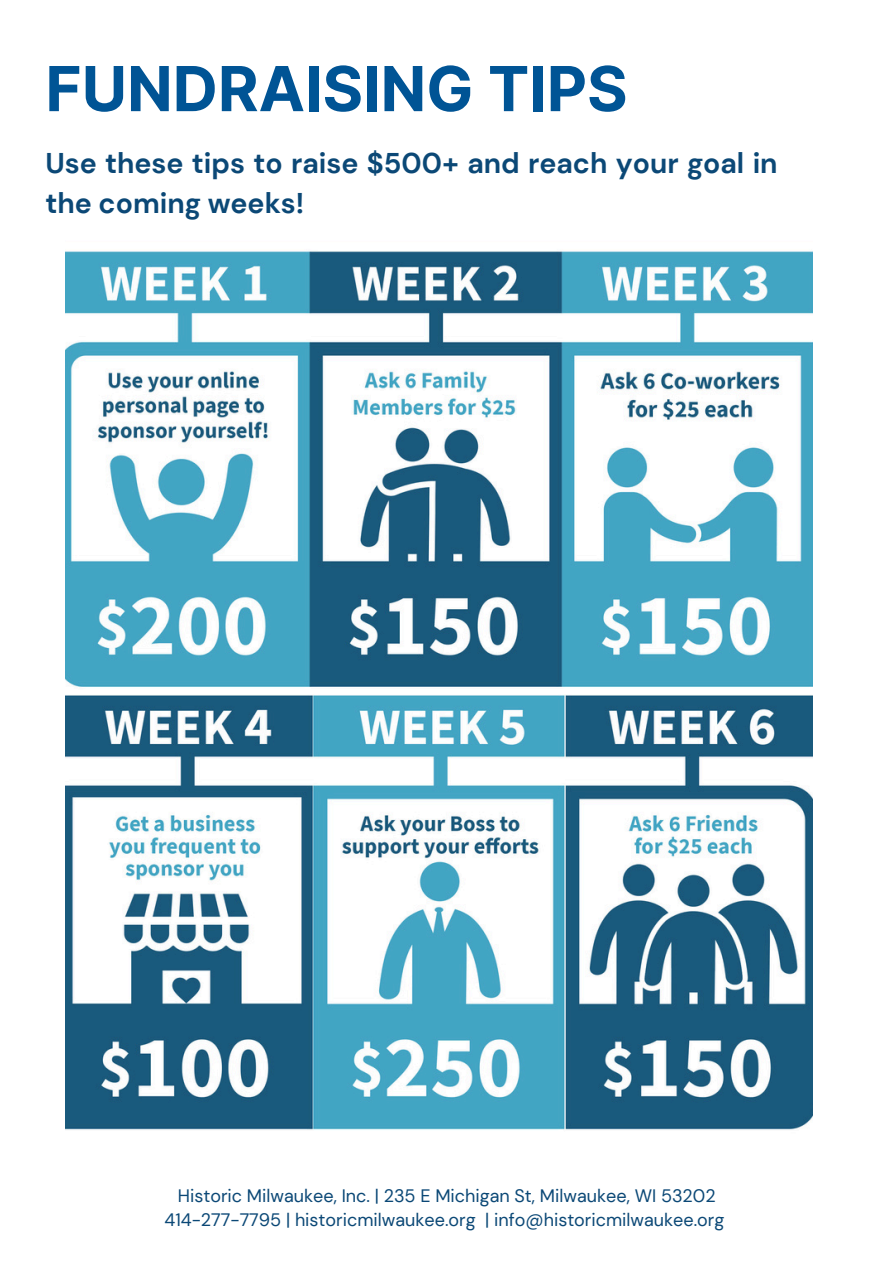
<style>
.page{position:relative;width:894px;height:1264px;background:#fff}
.page>*{position:absolute;margin:0;border:0;box-sizing:border-box;transform-origin:0 0}
.t1{font:700 62.1px "Inter";color:#005495}
.t2{font:700 28.5px/39.3px "DM Sans";color:#0b4876}
.t3{font:18px/24.8px "DM Sans";color:#0b4876;text-align:center}
</style>
<div class="page">
<img style="left:65px;top:251px;width:747px;height:444px">
<img style="left:65px;top:695px;width:747px;height:435px">
<h1 class="t1" style="left:45px;top:43px;width:583px">FUNDRAISING TIPS</h1>
<h2 class="t2" style="left:45px;top:144px;width:733px">Use these tips to raise $500+ and reach your goal in the coming weeks!</h2>
<p class="t3" style="left:164px;top:1182px;width:561px">Historic Milwaukee, Inc. | 235 E Michigan St, Milwaukee, WI 53202<br>414-277-7795 | historicmilwaukee.org | info@historicmilwaukee.org</p>
</div>
